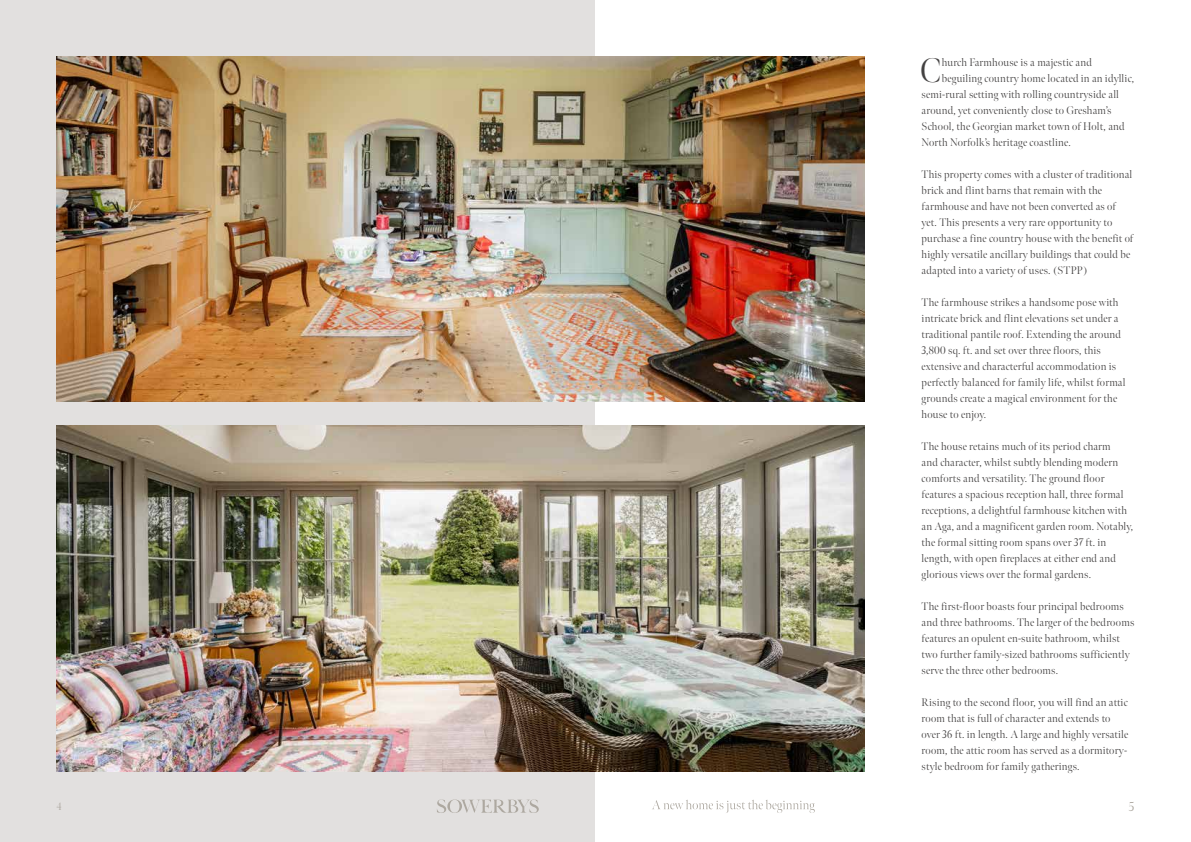
<style>
.page{position:relative;width:1191px;height:842px;background:#fff}
.page>*{position:absolute;margin:0;border:0;box-sizing:border-box;transform-origin:0 0}
.t1{font:300 34px "Meno Banner";color:#434141}
.t2{font:300 13px "Meno Banner";color:#ada8a0}
.t3{font:300 11px/16px "Meno Banner";letter-spacing:.02em;color:#434141}
.t4{font:300 11px "Meno Banner";color:#ada8a0}
</style>
<div class="page">
<div style="left:0;top:0;width:595px;height:842px;background:#e2e0df"></div>
<svg style="left:437px;top:799px;width:102px;height:14px"></svg>
<svg style="left:652px;top:800px;width:162px;height:13px"></svg>
<img style="left:57px;top:57px;width:808px;height:345px">
<img style="left:57px;top:426px;width:808px;height:345px">
<h1 class="t1" style="left:920px;top:50px;width:22px">C</h1>
<p class="t3" style="left:941px;top:54px;width:152px">hurch Farmhouse is a majestic and</p>
<p class="t3" style="left:941px;top:70px;width:194px">beguiling country home located in an idyllic,</p>
<p class="t3" style="left:921px;top:86px;width:199px">semi-rural setting with rolling countryside all</p>
<p class="t3" style="left:921px;top:102px;width:191px">around, yet conveniently close to Gresham’s</p>
<p class="t3" style="left:921px;top:118px;width:205px">School, the Georgian market town of Holt, and</p>
<p class="t3" style="left:921px;top:134px;width:151px">North Norfolk’s heritage coastline.</p>
<p class="t3" style="left:921px;top:166px;width:213px">This property comes with a cluster of traditional brick and flint barns that remain with the farmhouse and have not been converted as of yet. This presents a very rare opportunity to purchase a fine country house with the benefit of highly versatile ancillary buildings that could be adapted into a variety of uses. (STPP)</p>
<p class="t3" style="left:921px;top:294px;width:205px">The farmhouse strikes a handsome pose with intricate brick and flint elevations set under a traditional pantile roof. Extending the around 3,800 sq. ft. and set over three floors, this extensive and characterful accommodation is perfectly balanced for family life, whilst formal grounds create a magical environment for the house to enjoy.</p>
<p class="t3" style="left:921px;top:439px;width:213px">The house retains much of its period charm<br>and character, whilst subtly blending modern comforts and versatility. The ground floor features a spacious reception hall, three formal receptions, a delightful farmhouse kitchen with an Aga, and a magnificent garden room. Notably, the formal sitting room spans over 37 ft. in length, with open fireplaces at either end and glorious views over the formal gardens.</p>
<p class="t3" style="left:921px;top:599px;width:214px">The first-floor boasts four principal bedrooms and three bathrooms. The larger of the bedrooms features an opulent en-suite bathroom, whilst two further family-sized bathrooms sufficiently serve the three other bedrooms.</p>
<p class="t3" style="left:921px;top:695px;width:208px">Rising to the second floor, you will find an attic room that is full of character and extends to over 36 ft. in length. A large and highly versatile room, the attic room has served as a dormitory&shy;style bedroom for family gatherings.</p>
<p class="t4" style="left:57px;top:799px;width:7px">4</p>
<p class="t2" style="left:1128px;top:798px;width:7px">5</p>
</div>
